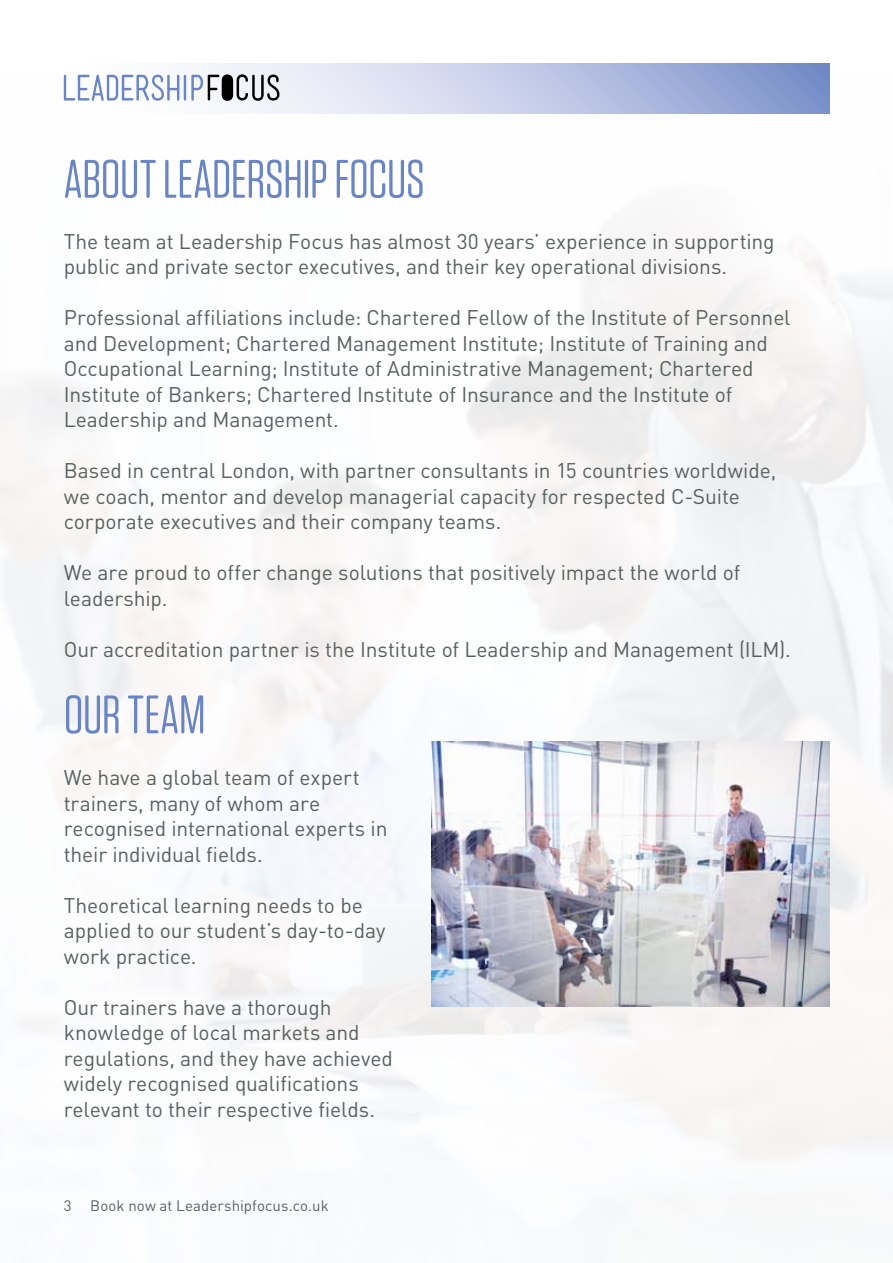
<style>
.page{position:relative;width:893px;height:1263px;background:#fff}
.page>*{position:absolute;margin:0;border:0;box-sizing:border-box;transform-origin:0 0}
.t1{font:54px "Tungsten Rounded";letter-spacing:-.005em;color:#6985c3}
.t2{font:21px/25.5px "DIN";letter-spacing:-.005em;color:#58615e}
.t3{font:15px "DIN";letter-spacing:.005em;color:#58615e}
</style>
<div class="page">
<img style="left:0;top:63px;width:893px;height:1151px">
<svg style="left:64px;top:64px;width:765px;height:50px"></svg>
<svg style="left:64px;top:74px;width:215px;height:27px"></svg>
<img style="left:432px;top:742px;width:397px;height:265px">
<h1 class="t1" style="left:64px;top:152px;width:362px">ABOUT LEADERSHIP FOCUS</h1>
<p class="t2" style="left:64px;top:228px;width:712px">The team at Leadership Focus has almost 30 years’ experience in supporting public and private sector executives, and their key operational divisions.</p>
<p class="t2" style="left:64px;top:304px;width:728px">Professional affiliations include: Chartered Fellow of the Institute of Personnel and Development; Chartered Management Institute; Institute of Training and Occupational Learning; Institute of Administrative Management; Chartered Institute of Bankers; Chartered Institute of Insurance and the Institute of Leadership and Management.</p>
<p class="t2" style="left:64px;top:457px;width:714px">Based in central London, with partner consultants in 15 countries worldwide, we coach, mentor and develop managerial capacity for respected C-Suite corporate executives and their company teams.</p>
<p class="t2" style="left:64px;top:559px;width:678px">We are proud to offer change solutions that positively impact the world of leadership.</p>
<p class="t2" style="left:64px;top:636px;width:729px">Our accreditation partner is the Institute of Leadership and Management (ILM).</p>
<h1 class="t1" style="left:64px;top:687px;width:143px">OUR TEAM</h1>
<p class="t2" style="left:64px;top:765px;width:325px">We have a global team of expert trainers, many of whom are recognised international experts in their individual fields.</p>
<p class="t2" style="left:64px;top:892px;width:323px">Theoretical learning needs to be applied to our student’s day-to-day work practice.</p>
<p class="t2" style="left:64px;top:994px;width:331px">Our trainers have a thorough knowledge of local markets and regulations, and they have achieved widely recognised qualifications relevant to their respective fields.</p>
<p class="t3" style="left:64px;top:1196px;width:266px">3 Book now at Leadershipfocus.co.uk</p>
</div>
